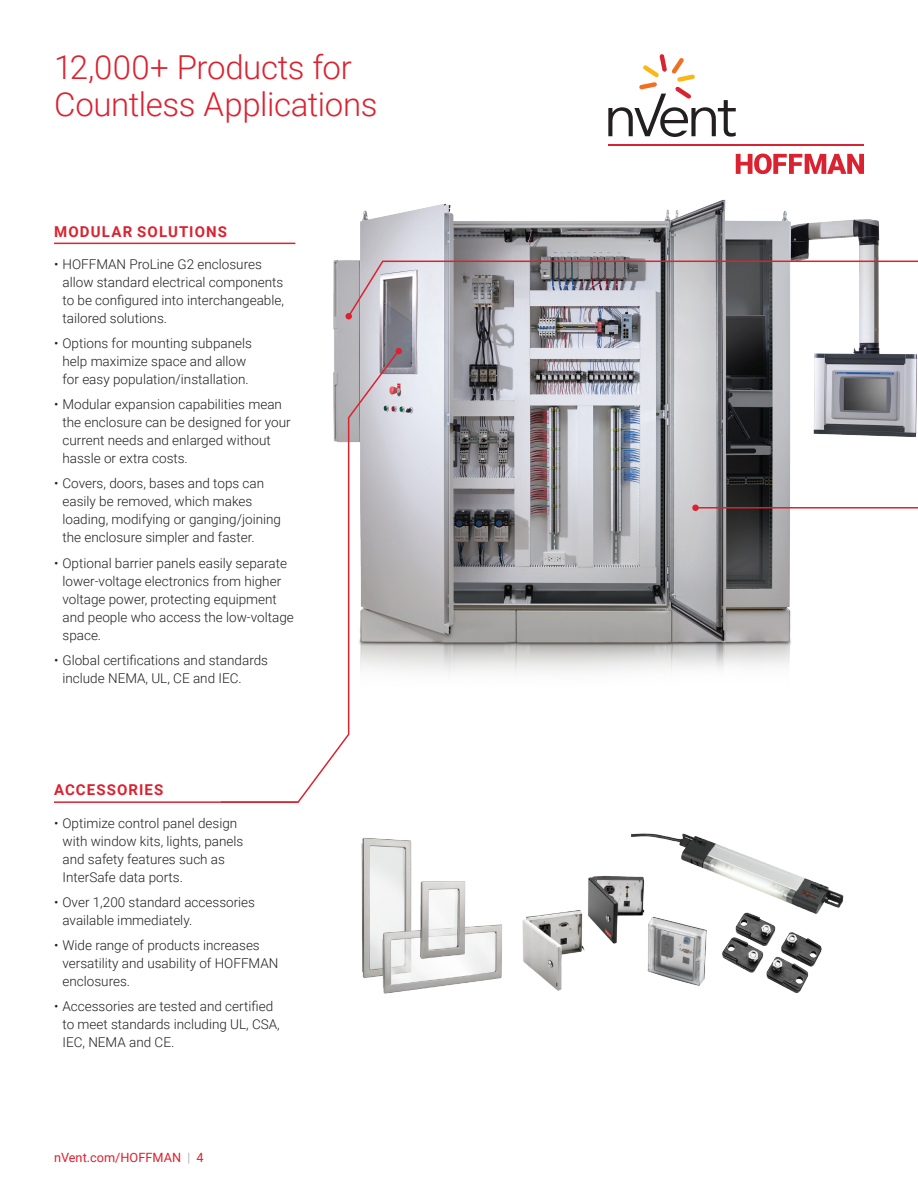
<style>
.page{position:relative;width:918px;height:1188px;background:#fff}
.page>*{position:absolute;margin:0;border:0;box-sizing:border-box;transform-origin:0 0}
.t1{font:300 33px/37.5px "Roboto";letter-spacing:-.01em;color:#db2230}
.t2{font:700 15px "Roboto";letter-spacing:.075em;color:#db2230}
.t3{font:300 13.5px/18px "Roboto";color:#231f20}
.t4{font:12.75px "Roboto";color:#db2230}
.s1{font-weight:300;color:#8f959e}
</style>
<div class="page">
<hr style="left:54px;top:243px;width:241px;height:1px;background:#db2230">
<hr style="left:54px;top:801px;width:244px;height:2px;background:#db2230">
<img style="left:361px;top:838px;width:141px;height:156px">
<img style="left:632px;top:833px;width:212px;height:73px">
<img style="left:522px;top:871px;width:192px;height:120px">
<img style="left:716px;top:901px;width:124px;height:92px">
<img style="left:333px;top:199px;width:585px;height:476px">
<svg style="left:347px;top:260px;width:571px;height:58px"></svg>
<div style="left:345px;top:313px;width:7px;height:7px;background:#db2230;border-radius:50%"></div>
<hr style="left:696px;top:507px;width:222px;height:2px;background:#db2230">
<div style="left:692px;top:505px;width:7px;height:6px;background:#db2230;border-radius:50%"></div>
<svg style="left:220px;top:349px;width:181px;height:454px"></svg>
<svg style="left:736px;top:154px;width:128px;height:20px"></svg>
<hr style="left:608px;top:144px;width:256px;height:2px;background:#db2230">
<svg style="left:608px;top:54px;width:128px;height:83px"></svg>
<h1 class="t1" style="left:54px;top:47px;width:325px">12,000+ Products for<br>Countless Applications</h1>
<p class="t2" style="left:54px;top:221px;width:174px">MODULAR SOLUTIONS</p>
<p class="t3" style="left:63px;top:255px;width:223px;text-indent:-9px">• HOFFMAN ProLine G2 enclosures allow standard electrical components to be configured into interchangeable, tailored solutions.</p>
<p class="t3" style="left:54px;top:334px;width:199px;text-align:center">• Options for mounting subpanels help maximize space and allow for easy population/installation.</p>
<p class="t3" style="left:63px;top:395px;width:230px;text-indent:-9px">• Modular expansion capabilities mean the enclosure can be designed for your current needs and enlarged without hassle or extra costs.</p>
<p class="t3" style="left:63px;top:474px;width:220px;text-indent:-9px">• Covers, doors, bases and tops can easily be removed, which makes loading, modifying or ganging/joining the enclosure simpler and faster.</p>
<p class="t3" style="left:63px;top:553px;width:233px;text-indent:-9px">• Optional barrier panels easily separate lower-voltage electronics from higher voltage power, protecting equipment and people who access the low-voltage space.</p>
<p class="t3" style="left:63px;top:650px;width:207px;text-indent:-9px">• Global certifications and standards include NEMA, UL, CE and IEC.</p>
<p class="t2" style="left:54px;top:780px;width:111px">ACCESSORIES</p>
<p class="t3" style="left:63px;top:813px;width:182px;text-indent:-9px">• Optimize control panel design with window kits, lights, panels and safety features such as<br>InterSafe data ports.</p>
<p class="t3" style="left:63px;top:893px;width:194px;text-indent:-9px">• Over 1,200 standard accessories available immediately.</p>
<p class="t3" style="left:63px;top:936px;width:217px;text-indent:-9px">• Wide range of products increases versatility and usability of HOFFMAN enclosures.</p>
<p class="t3" style="left:63px;top:997px;width:219px;text-indent:-9px">• Accessories are tested and certified to meet standards including UL, CSA,<br>IEC, NEMA and CE.</p>
<p class="t4" style="left:54px;top:1148px;width:151px">nVent.com/HOFFMAN <span class="s1">|</span> 4</p>
</div>
